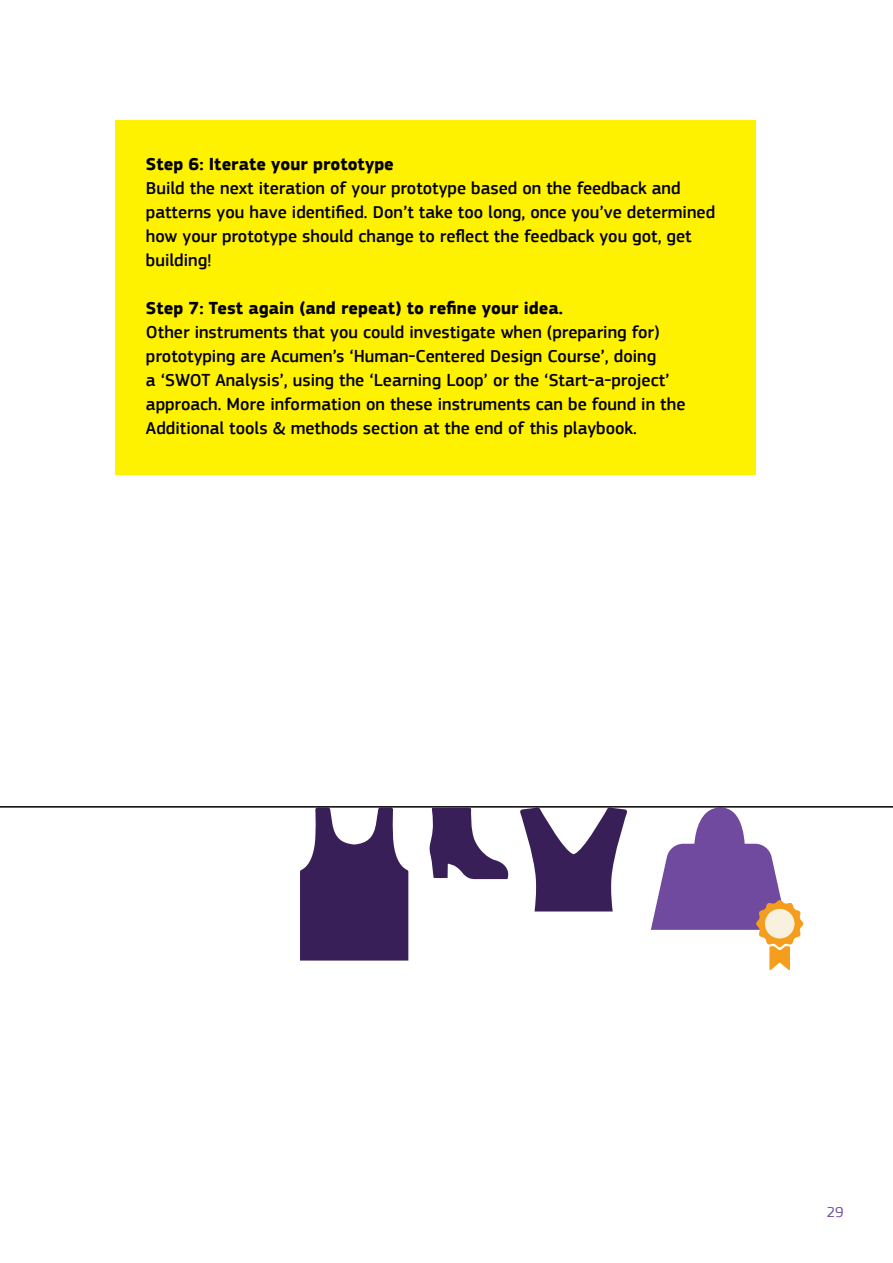
<style>
.page{position:relative;width:893px;height:1263px;background:#fff}
.page>*{position:absolute;margin:0;border:0;box-sizing:border-box;transform-origin:0 0}
.t1{font:500 18px/24px "EC Square Sans Pro";color:#000}
.t2{font:700 18px "EC Square Sans Pro";color:#000}
.t3{font:15px "EC Square Sans Pro";color:#704a9e}
</style>
<div class="page">
<div style="left:115px;top:120px;width:640px;height:354px;background:#fff200"></div>
<svg style="left:429px;top:808px;width:80px;height:71px"></svg>
<svg style="left:300px;top:808px;width:108px;height:152px"></svg>
<svg style="left:520px;top:808px;width:107px;height:103px"></svg>
<hr style="left:0;top:806px;width:893px;height:2px;background:#000">
<svg style="left:651px;top:807px;width:152px;height:163px"></svg>
<p class="t2" style="left:146px;top:153px;width:249px">Step 6: Iterate your prototype</p>
<p class="t1" style="left:146px;top:176px;width:571px">Build the next iteration of your prototype based on the feedback and patterns you have identified. Don’t take too long, once you’ve determined how your prototype should change to reflect the feedback you got, get building!</p>
<p class="t2" style="left:146px;top:297px;width:418px">Step 7: Test again (and repeat) to refine your idea.</p>
<p class="t1" style="left:146px;top:320px;width:541px">Other instruments that you could investigate when (preparing for) prototyping are Acumen’s ‘Human-Centered Design Course’, doing<br>a ‘SWOT Analysis’, using the ‘Learning Loop’ or the ‘Start-a-project’ approach. More information on these instruments can be found in the Additional tools &amp; methods section at the end of this playbook.</p>
<p class="t3" style="left:827px;top:1203px;width:18px">29</p>
</div>
